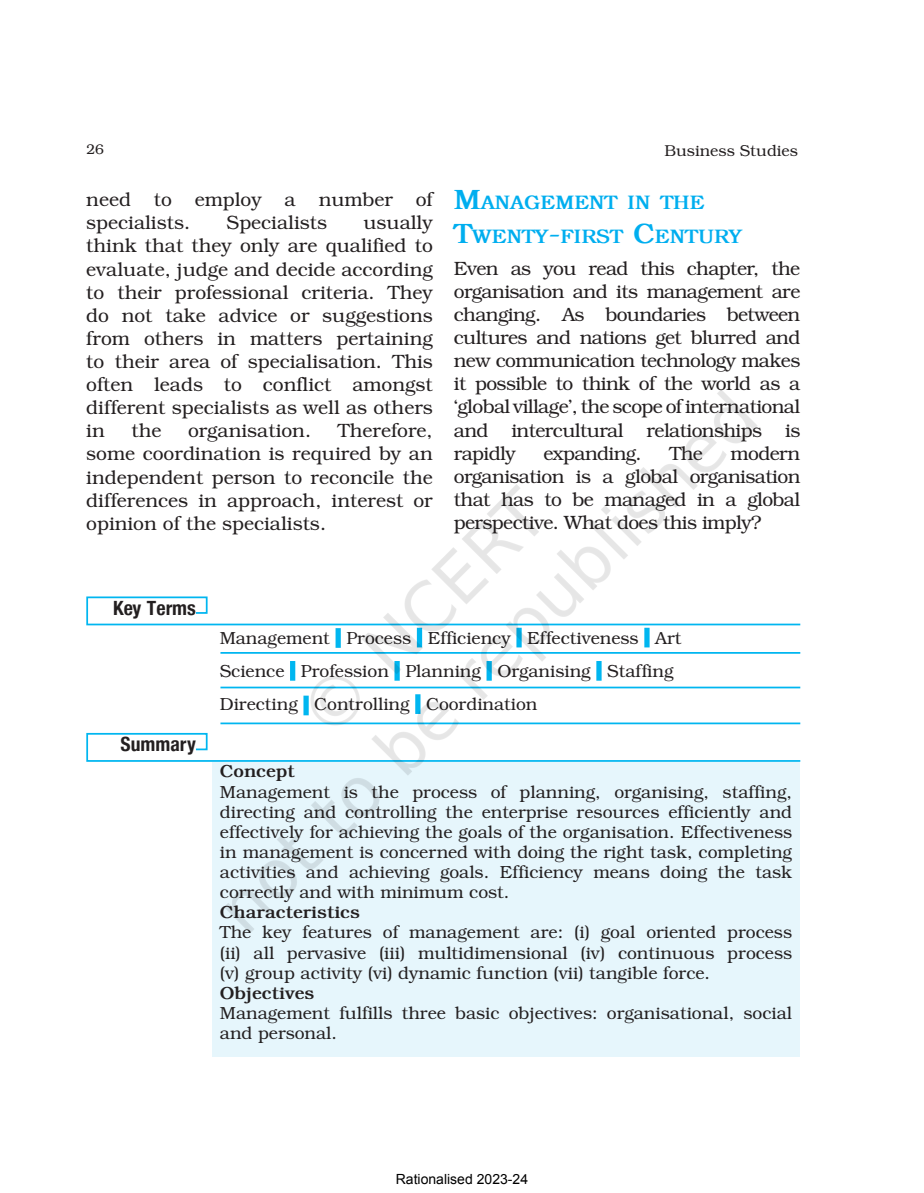
<style>
.page{position:relative;width:924px;height:1193px;background:#fff}
.page>*{position:absolute;margin:0;border:0;box-sizing:border-box;transform-origin:0 0}
.t1{font:21px "Helvetica Condensed PL Bold";color:#231f20}
.t2{font:700 19.6px/33.6px "Bookman";color:#00aeef}
.t3{font:19.25px/23.1px "Bookman";color:#231f20;text-align:justify}
.t4{font:19.25px "Bookman";letter-spacing:-.03em;color:#231f20}
.t5{font:17.5px/20.1px "Bookman";color:#231f20;text-align:justify}
.t6{font:700 17.5px "Bookman";color:#231f20}
.t7{font:15.75px "Bookman";color:#231f20}
.t8{font:14px "Arial";color:#000}
.t9{font:14px "Bookman";color:#231f20}
.s1{font-size:28px}
</style>
<div class="page">
<img style="left:86px;top:596px;width:715px;height:461px">
<img style="left:129px;top:389px;width:644px;height:576px">
<p class="t9" style="left:86px;top:141px;width:19px">26</p>
<p class="t7" style="left:665px;top:141px;width:135px">Business Studies</p>
<p class="t3" style="left:86px;top:188px;width:348px">need to employ a number of specialists.</p>
<p class="t3" style="left:86px;top:211px;width:348px;text-indent:277px">usually think that they only are qualified to evaluate, judge and decide according to their professional criteria. They do not take advice or suggestions from others in matters pertaining to their area of specialisation. This often leads to conflict amongst different specialists as well as others in</p>
<p class="t3" style="left:227px;top:211px;width:102px">Specialists</p>
<p class="t3" style="left:86px;top:419px;width:348px;text-indent:252px">Therefore, some coordination is required by an independent person to reconcile the differences in approach, interest or opinion of the specialists.</p>
<p class="t3" style="left:131px;top:419px;width:32px">the</p>
<p class="t3" style="left:188px;top:419px;width:125px">organisation.</p>
<p class="t2" style="left:454px;top:186px;width:290px"><span class="s1">M</span>ANAGEMENT IN THE<br><span class="s1">T</span>WENTY<span class="s1">-</span>FIRST <span class="s1">C</span>ENTURY</p>
<p class="t3" style="left:454px;top:257px;width:348px">Even as you read this chapter, the organisation and its management are changing. As boundaries between cultures and nations get blurred and new communication technology makes it possible to think of the world as a ‘global village’, the scope of international and intercultural relationships is rapidly</p>
<p class="t3" style="left:454px;top:441px;width:348px;text-indent:277px">modern organisation is a global organisation that has to be managed in a global perspective. What does this imply?</p>
<p class="t4" style="left:543px;top:442px;width:100px">expanding.</p>
<p class="t3" style="left:669px;top:441px;width:35px">The</p>
<p class="t1" style="left:113px;top:596px;width:84px">Key Terms</p>
<p class="t1" style="left:121px;top:732px;width:77px">Summary</p>
<p class="t5" style="left:220px;top:621px;width:463px;line-height:33.2px;text-align:left">Management Process Efficiency Effectiveness Art<br>Science Profession Planning Organising Staffing<br>Directing Controlling Coordination</p>
<p class="t6" style="left:220px;top:761px;width:76px">Concept</p>
<p class="t5" style="left:220px;top:781px;width:574px">Management is the process of planning, organising, staffing, directing and controlling the enterprise resources efficiently and effectively for achieving the goals of the organisation. Effectiveness in management is concerned with doing the right task, completing activities and achieving goals. Efficiency means doing the task correctly and with minimum cost.</p>
<p class="t6" style="left:220px;top:902px;width:142px">Characteristics</p>
<p class="t5" style="left:220px;top:922px;width:574px">The key features of management are: (i) goal oriented process (ii) all pervasive (iii) multidimensional (iv) continuous process (v) group activity (vi) dynamic function (vii) tangible force.</p>
<p class="t6" style="left:220px;top:982px;width:96px">Objectives</p>
<p class="t5" style="left:220px;top:1003px;width:574px">Management fulfills three basic objectives: organisational, social and personal.</p>
<p class="t8" style="left:396px;top:1169px;width:134px">Rationalised 2023-24</p>
</div>
